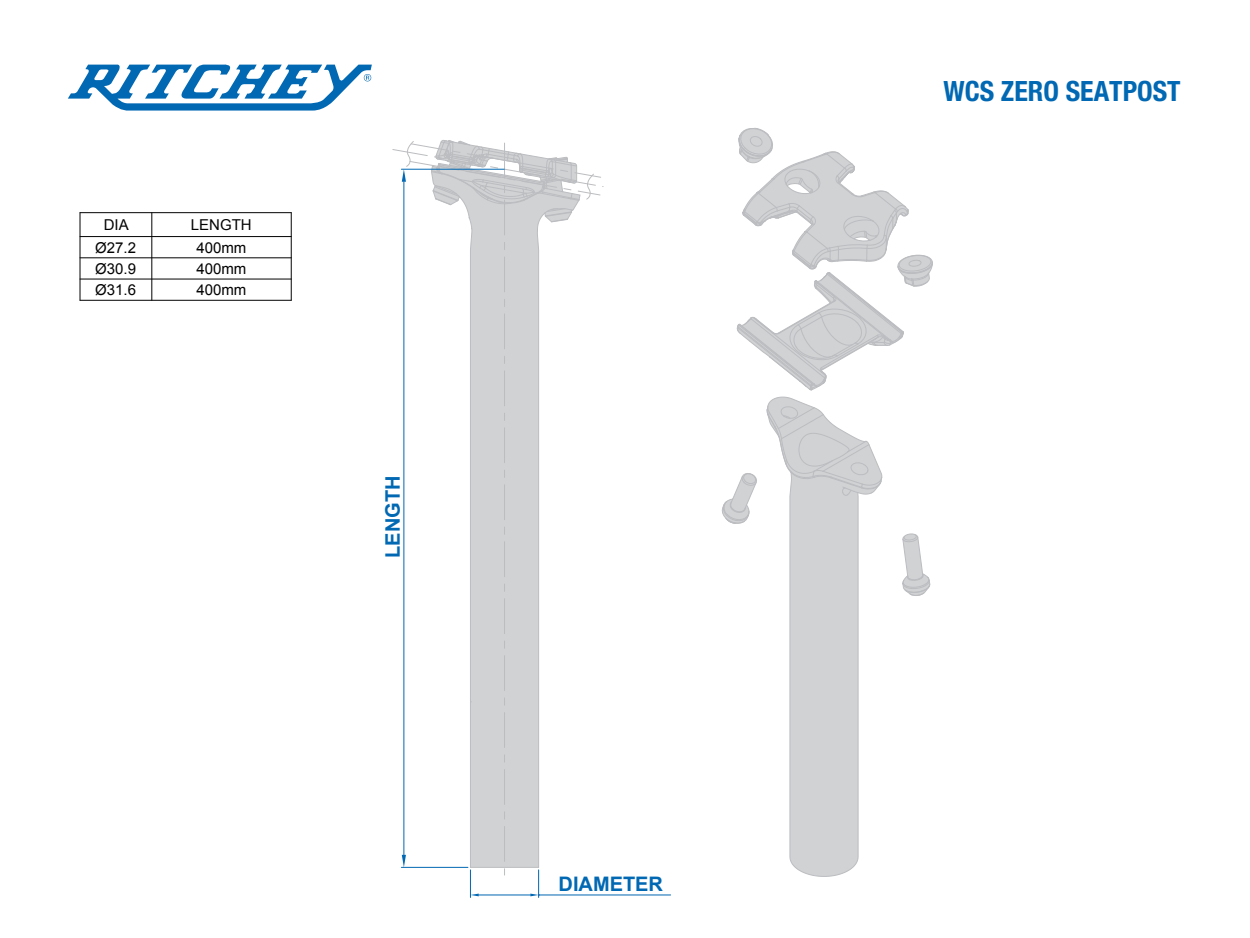
<style>
.page{position:relative;width:1250px;height:938px;background:#fff}
.page>*{position:absolute;margin:0;border:0;box-sizing:border-box;transform-origin:0 0}
.t1{font:700 condensed 28px "Helvetica Neue";color:#0168b3}
.t2{font:700 20px "Arial";color:#0168b3}
.t3{font:15px/21.6px "Arial";color:#030303;text-align:center}
</style>
<div class="page">
<svg style="left:769px;top:396px;width:90px;height:481px;fill:#d1d2d4"></svg>
<svg style="left:722px;top:473px;width:35px;height:51px"></svg>
<svg style="left:902px;top:533px;width:29px;height:63px"></svg>
<svg style="left:766px;top:403px;width:117px;height:93px"></svg>
<hr style="left:539px;top:894px;width:132px;height:1px;background:#0168b3">
<hr style="left:80px;top:257px;width:211px;height:1px;background:#030303">
<hr style="left:80px;top:236px;width:211px;height:1px;background:#030303">
<hr style="left:80px;top:212px;width:211px;height:1px;background:#030303">
<hr style="left:80px;top:213px;width:1px;height:87px;background:#030303">
<hr style="left:151px;top:213px;width:1px;height:87px;background:#030303">
<hr style="left:291px;top:213px;width:1px;height:87px;background:#030303">
<hr style="left:80px;top:278px;width:211px;height:1px;background:#030303">
<hr style="left:80px;top:300px;width:211px;height:1px;background:#030303">
<svg style="left:68px;top:64px;width:304px;height:47px"></svg>
<svg style="left:392px;top:140px;width:212px;height:757px"></svg>
<svg style="left:736px;top:128px;width:197px;height:263px"></svg>
<p class="t3" style="left:104px;top:214px;width:26px">DIA</p>
<p class="t3" style="left:191px;top:214px;width:62px">LENGTH<br>400mm<br>400mm<br>400mm</p>
<p class="t3" style="left:95px;top:237px;width:42px;line-height:21.2px;text-align:justify">Ø27.2<br>Ø30.9<br>Ø31.6</p>
<h2 class="t2" style="left:380px;top:557px;width:84px;rotate:-90deg">LENGTH</h2>
<h2 class="t2" style="left:559px;top:871px;width:106px">DIAMETER</h2>
<h1 class="t1" style="left:943px;top:74px;width:239px">WCS ZERO SEATPOST</h1>
</div>
